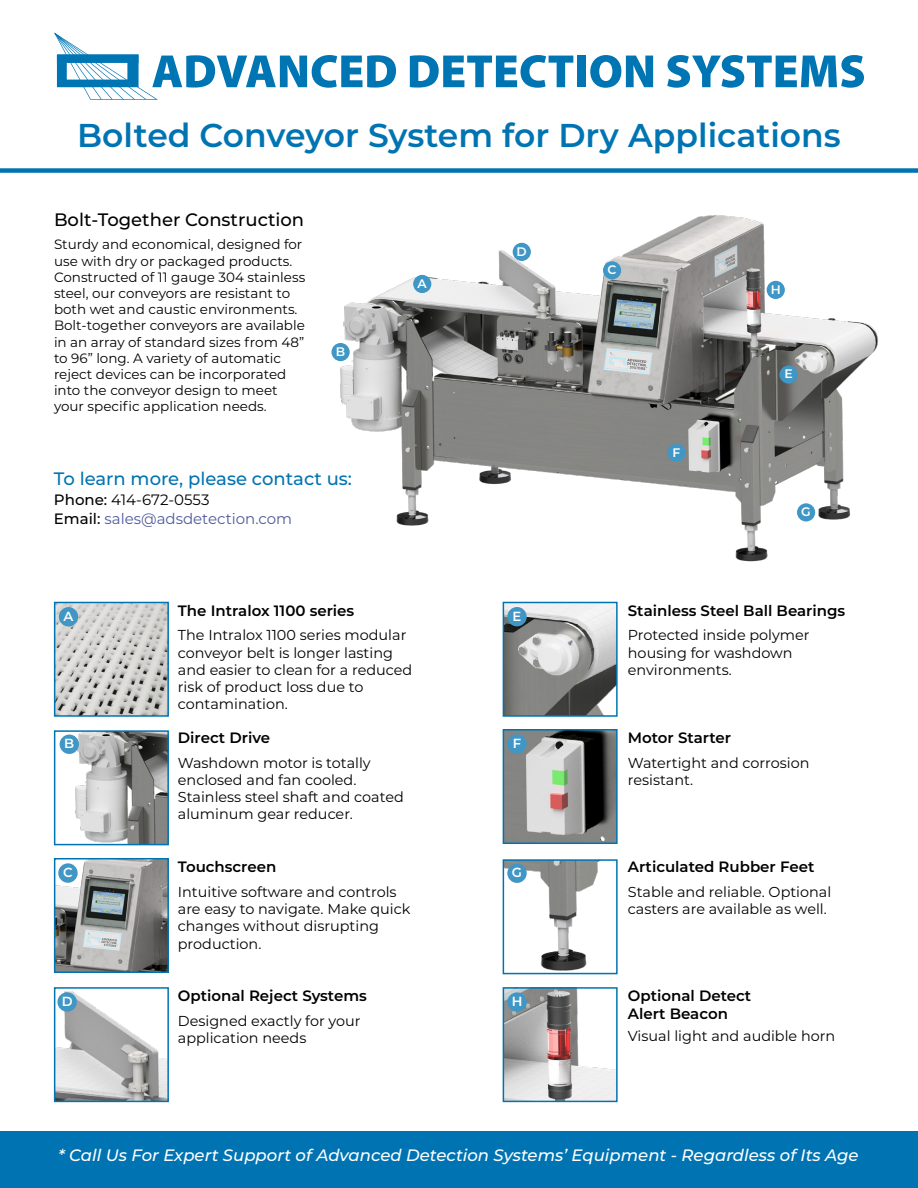
<style>
.page{position:relative;width:918px;height:1188px;background:#fff}
.page>*{position:absolute;margin:0;border:0;box-sizing:border-box;transform-origin:0 0}
.t1{font:600 33px "Montserrat";color:#0074b2}
.t2{font:500 18px "Montserrat";color:#0074b2}
.t3{font:500 18px "Montserrat";color:#000}
.t4{font:italic 500 16.5px "Montserrat";color:#fff}
.t5{font:600 15px/18px "Montserrat";color:#000}
.t6{font:15px/19.5px "Montserrat";color:#4f5b9e}
.t7{font:14.4px/17.2px "Montserrat";color:#000}
.t8{font:13.5px/16.2px "Montserrat";color:#000}
.t9{font:600 13.2px "Montserrat";color:#fff}
.t10{font:600 12.45px "Montserrat";color:#fff}
.s1{font-weight:500;color:#000}
.s2{color:#000}
</style>
<div class="page">
<div style="left:0;top:168px;width:918px;height:5px;background:#0074b2"></div>
<div style="left:0;top:1131px;width:918px;height:57px;background:#0074b2"></div>
<svg style="left:410px;top:55px;width:163px;height:33px"></svg>
<div style="left:577px;top:56px;width:9px;height:31px;background:#0075b3"></div>
<svg style="left:590px;top:55px;width:63px;height:33px"></svg>
<svg style="left:667px;top:55px;width:197px;height:33px"></svg>
<svg style="left:54px;top:32px;width:342px;height:68px"></svg>
<img style="left:57px;top:605px;width:109px;height:109px">
<div style="left:54px;top:602px;width:115px;height:115px;border:2px solid #0074b2"></div>
<img style="left:506px;top:605px;width:109px;height:109px">
<div style="left:503px;top:602px;width:115px;height:115px;border:2px solid #0074b2"></div>
<img style="left:506px;top:732px;width:109px;height:109px">
<div style="left:503px;top:729px;width:115px;height:115px;border:2px solid #0074b2"></div>
<img style="left:62px;top:733px;width:104px;height:109px">
<div style="left:54px;top:730px;width:115px;height:115px;border:2px solid #0074b2"></div>
<img style="left:506px;top:862px;width:92px;height:109px">
<div style="left:503px;top:859px;width:115px;height:115px;border:2px solid #0074b2"></div>
<img style="left:57px;top:861px;width:109px;height:109px">
<div style="left:54px;top:858px;width:115px;height:115px;border:2px solid #0074b2"></div>
<img style="left:506px;top:990px;width:109px;height:109px">
<div style="left:503px;top:987px;width:115px;height:115px;border:2px solid #0074b2"></div>
<img style="left:57px;top:991px;width:109px;height:108px">
<div style="left:54px;top:987px;width:115px;height:115px;border:2px solid #0074b2"></div>
<div style="left:59px;top:607px;width:19px;height:20px;background:#4097c5;border-radius:50%"></div>
<div style="left:57px;top:992px;width:20px;height:20px;background:#4097c5;border-radius:50%"></div>
<div style="left:507px;top:734px;width:20px;height:20px;background:#4097c5;border-radius:50%"></div>
<div style="left:58px;top:863px;width:20px;height:20px;background:#4097c5;border-radius:50%"></div>
<div style="left:507px;top:607px;width:20px;height:19px;background:#4097c5;border-radius:50%"></div>
<img style="left:336px;top:215px;width:543px;height:347px">
<div style="left:413px;top:275px;width:18px;height:18px;background:#4097c5;border-radius:50%"></div>
<div style="left:513px;top:243px;width:18px;height:18px;background:#4097c5;border-radius:50%"></div>
<div style="left:667px;top:444px;width:19px;height:18px;background:#4097c5;border-radius:50%"></div>
<div style="left:797px;top:503px;width:18px;height:19px;background:#4097c5;border-radius:50%"></div>
<div style="left:780px;top:365px;width:18px;height:19px;background:#4097c5;border-radius:50%"></div>
<div style="left:767px;top:281px;width:18px;height:18px;background:#4097c5;border-radius:50%"></div>
<div style="left:507px;top:992px;width:20px;height:20px;background:#4097c5;border-radius:50%"></div>
<div style="left:60px;top:735px;width:19px;height:19px;background:#4097c5;border-radius:50%"></div>
<div style="left:507px;top:864px;width:20px;height:19px;background:#4097c5;border-radius:50%"></div>
<div style="left:603px;top:261px;width:18px;height:18px;background:#4097c5;border-radius:50%"></div>
<div style="left:331px;top:343px;width:19px;height:18px;background:#4097c5;border-radius:50%"></div>
<h1 class="t1" style="left:77px;top:112px;width:765px">Bolted Conveyor System for Dry Applications</h1>
<p class="t3" style="left:54px;top:207px;width:252px">Bolt-Together Construction</p>
<p class="t8" style="left:54px;top:236px;width:253px">Sturdy and economical, designed for use with dry or packaged products.<br>Constructed of 11 gauge 304 stainless steel, our conveyors are resistant to both wet and caustic environments.<br>Bolt-together conveyors are available in an array of standard sizes from 48” to 96” long. A variety of automatic reject devices can be incorporated into the conveyor design to meet your specific application needs.</p>
<p class="t10" style="left:336px;top:343px;width:11px">B</p>
<p class="t2" style="left:54px;top:467px;width:300px">To learn more, please contact us:</p>
<p class="t6" style="left:54px;top:489px;width:240px"><span class="s1">Phone:</span> <span class="s2">414-672-0553<br></span><span class="s1">Email:</span> sales@adsdetection.com</p>
<p class="t10" style="left:418px;top:275px;width:11px">A</p>
<p class="t10" style="left:517px;top:243px;width:12px">D</p>
<p class="t10" style="left:608px;top:261px;width:10px">C</p>
<p class="t10" style="left:672px;top:443px;width:9px">F</p>
<p class="t10" style="left:771px;top:281px;width:12px">H</p>
<p class="t10" style="left:784px;top:365px;width:10px">E</p>
<p class="t10" style="left:801px;top:503px;width:11px">G</p>
<p class="t9" style="left:64px;top:607px;width:11px">A</p>
<p class="t5" style="left:178px;top:601px;width:178px">The Intralox 1100 series</p>
<p class="t5" style="left:628px;top:601px;width:219px">Stainless Steel Ball Bearings</p>
<p class="t9" style="left:513px;top:607px;width:10px">E</p>
<p class="t7" style="left:178px;top:626px;width:236px">The Intralox 1100 series modular conveyor belt is longer lasting and easier to clean for a reduced risk of product loss due to contamination.</p>
<p class="t7" style="left:628px;top:626px;width:183px">Protected inside polymer housing for washdown environments.</p>
<p class="t9" style="left:64px;top:734px;width:12px">B</p>
<p class="t5" style="left:178px;top:728px;width:94px">Direct Drive</p>
<p class="t9" style="left:513px;top:734px;width:10px">F</p>
<p class="t5" style="left:628px;top:728px;width:105px">Motor Starter</p>
<p class="t7" style="left:178px;top:753px;width:227px">Washdown motor is totally enclosed and fan cooled.<br>Stainless steel shaft and coated aluminum gear reducer.</p>
<p class="t7" style="left:628px;top:753px;width:183px">Watertight and corrosion resistant.</p>
<p class="t9" style="left:63px;top:863px;width:11px">C</p>
<p class="t5" style="left:178px;top:857px;width:100px">Touchscreen</p>
<p class="t9" style="left:512px;top:863px;width:12px">G</p>
<p class="t5" style="left:628px;top:857px;width:188px">Articulated Rubber Feet</p>
<p class="t7" style="left:178px;top:882px;width:234px">Intuitive software and controls are easy to navigate. Make quick changes without disrupting production.</p>
<p class="t7" style="left:628px;top:883px;width:205px">Stable and reliable. Optional casters are available as well.</p>
<p class="t9" style="left:62px;top:992px;width:12px">D</p>
<p class="t5" style="left:178px;top:986px;width:191px">Optional Reject Systems</p>
<p class="t7" style="left:178px;top:1011px;width:184px">Designed exactly for your application needs</p>
<p class="t9" style="left:512px;top:992px;width:12px">H</p>
<p class="t5" style="left:628px;top:986px;width:125px">Optional Detect<br>Alert Beacon</p>
<p class="t7" style="left:628px;top:1027px;width:209px">Visual light and audible horn</p>
<p class="t4" style="left:58px;top:1144px;width:802px">* Call Us For Expert Support of Advanced Detection Systems’ Equipment - Regardless of Its Age</p>
</div>
